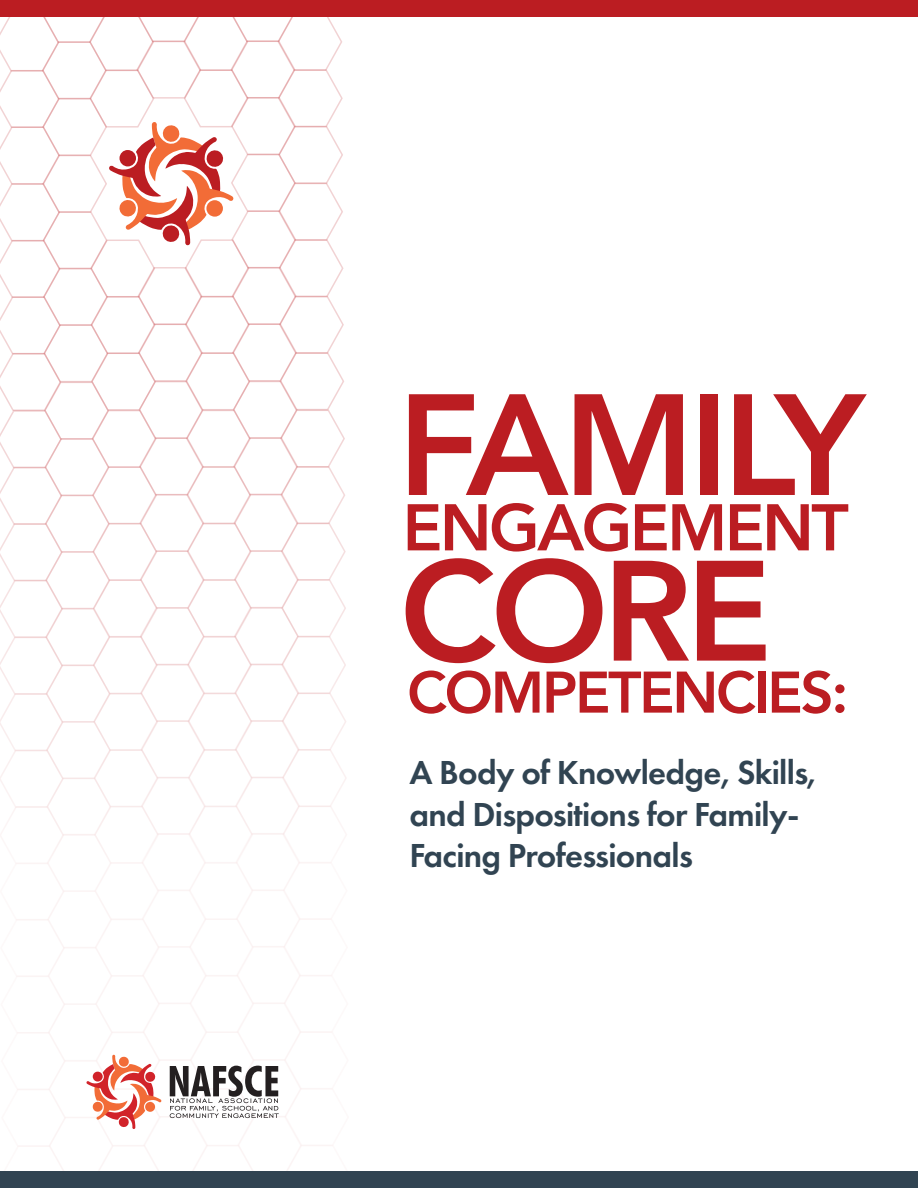
<style>
.page{position:relative;width:918px;height:1188px;background:#fff}
.page>*{position:absolute;margin:0;border:0;box-sizing:border-box;transform-origin:0 0}
.t1{font:800 142.35px "Avenir";letter-spacing:-.04em;color:#bb1d22}
.t2{font:800 141px "Avenir";color:#bb1d22}
.t3{font:800 65.25px "Avenir";letter-spacing:-.04em;color:#bb1d22}
.t4{font:800 58.05px "Avenir";letter-spacing:-.04em;color:#bb1d22}
.t5{font:600 34.5px/41.4px "Futura PT";letter-spacing:-.02em;color:#314452}
</style>
<div class="page">
<div style="left:0;top:0;width:918px;height:17px;background:#bb1d22"></div>
<div style="left:0;top:1171px;width:918px;height:17px;background:#314452"></div>
<svg style="left:0;top:17px;width:346px;height:1154px"></svg>
<div style="left:93px;top:1072px;width:10px;height:10px;background:#d1232a;border-radius:50%"></div>
<h1 class="t1" style="left:398px;top:335px;width:469px">FAMILY</h1>
<h3 class="t3" style="left:403px;top:477px;width:448px">ENGAGEMENT</h3>
<h2 class="t2" style="left:400px;top:502px;width:374px">CORE</h2>
<h3 class="t4" style="left:407px;top:647px;width:443px">COMPETENCIES:</h3>
<p class="t5" style="left:409px;top:752px;width:409px">A Body of Knowledge, Skills, and Dispositions for Family-<br>Facing Professionals</p>
</div>
